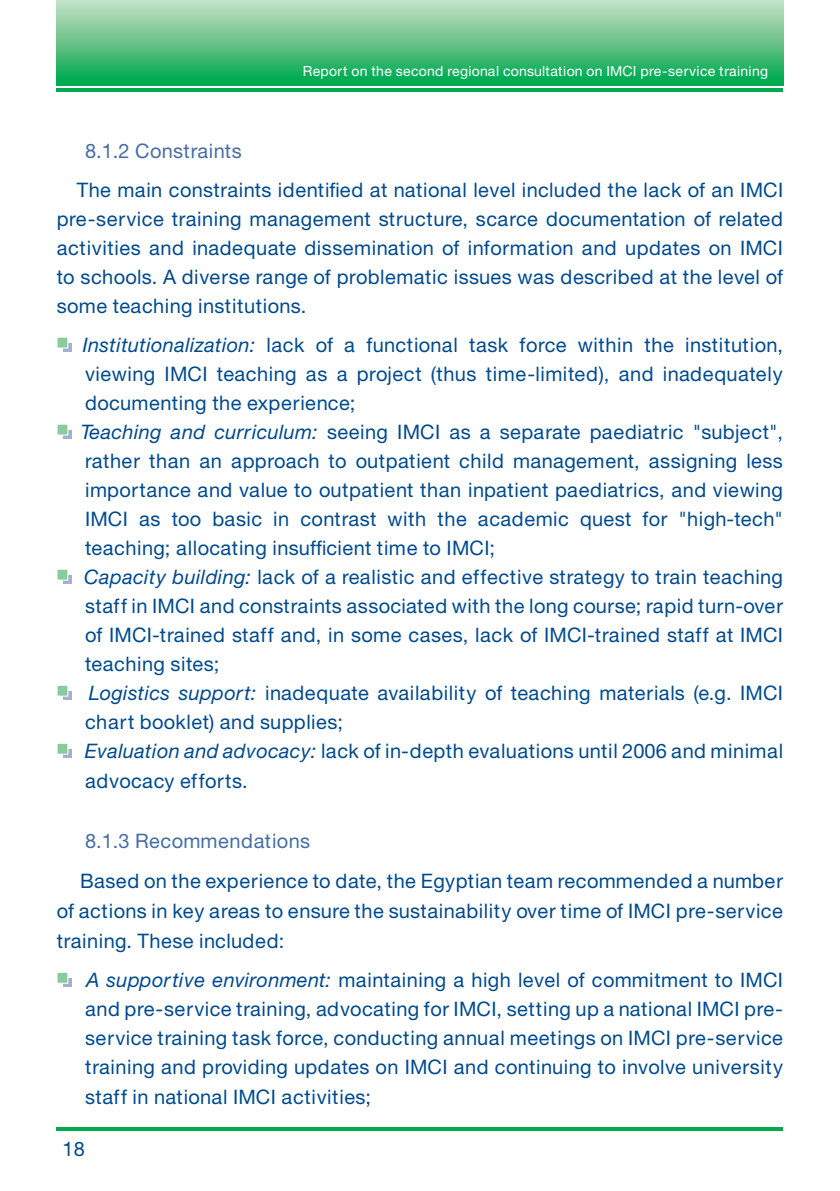
<style>
.page{position:relative;width:840px;height:1191px;background:#fff}
.page>*{position:absolute;margin:0;border:0;box-sizing:border-box;transform-origin:0 0}
.t1{font:20px/29px "Helvetica Neue";letter-spacing:.02em;color:#004a8d;text-align:justify}
.t2{font:20px "Helvetica Neue";letter-spacing:.02em;color:#476da6}
.t3{font:14px "Helvetica Neue";letter-spacing:.02em;color:#fff}
.s1{font-style:italic}
</style>
<div class="page">
<hr style="left:57px;top:88px;width:725px;height:4px;background:#00a94e">
<div style="left:57px;top:0;width:725px;height:85px;background:linear-gradient(to bottom,#cde0c7,#00a74a)"></div>
<hr style="left:57px;top:1127px;width:725px;height:4px;background:#00a94e">
<svg style="left:63px;top:343px;width:8px;height:9px"></svg>
<div style="left:57px;top:337px;width:11px;height:11px;background:#88cc9c"></div>
<div style="left:57px;top:337px;width:11px;height:11px;border:1px solid #fff"></div>
<svg style="left:63px;top:430px;width:8px;height:9px"></svg>
<div style="left:57px;top:424px;width:11px;height:11px;background:#88cc9c"></div>
<div style="left:57px;top:424px;width:11px;height:11px;border:1px solid #fff"></div>
<svg style="left:63px;top:575px;width:8px;height:9px"></svg>
<div style="left:57px;top:569px;width:11px;height:11px;background:#88cc9c"></div>
<div style="left:57px;top:569px;width:11px;height:11px;border:1px solid #fff"></div>
<svg style="left:63px;top:691px;width:8px;height:9px"></svg>
<div style="left:57px;top:685px;width:11px;height:11px;background:#88cc9c"></div>
<div style="left:57px;top:685px;width:11px;height:11px;border:1px solid #fff"></div>
<svg style="left:63px;top:749px;width:8px;height:9px"></svg>
<div style="left:57px;top:743px;width:11px;height:11px;background:#88cc9c"></div>
<div style="left:57px;top:743px;width:11px;height:11px;border:1px solid #fff"></div>
<svg style="left:63px;top:978px;width:8px;height:9px"></svg>
<div style="left:57px;top:972px;width:11px;height:11px;background:#88cc9c"></div>
<div style="left:57px;top:972px;width:11px;height:11px;border:1px solid #fff"></div>
<p class="t3" style="left:303px;top:63px;width:466px">Report on the second regional consultation on IMCI pre-service training</p>
<p class="t2" style="left:85px;top:138px;width:158px">8.1.2 Constraints</p>
<p class="t1" style="left:57px;top:175px;width:727px;text-indent:20px">The main constraints identified at national level included the lack of an IMCI pre-service training management structure, scarce documentation of related activities and inadequate dissemination of information and updates on IMCI to schools. A diverse range of problematic issues was described at the level of some teaching institutions.</p>
<p class="t1" style="left:83px;top:330px;width:701px"><span class="s1">Institutionalization:</span> lack of a functional task force within the institution,</p>
<p class="t1" style="left:85px;top:359px;width:699px">viewing IMCI teaching as a project (thus time-limited), and inadequately</p>
<p class="t1" style="left:85px;top:388px;width:271px">documenting the experience;</p>
<p class="t1" style="left:81px;top:417px;width:703px"><span class="s1">Teaching and curriculum:</span> seeing IMCI as a separate paediatric "subject",</p>
<p class="t1" style="left:85px;top:446px;width:699px">rather than an approach to outpatient child management, assigning less</p>
<p class="t1" style="left:85px;top:475px;width:699px">importance and value to outpatient than inpatient paediatrics, and viewing</p>
<p class="t1" style="left:85px;top:504px;width:699px">IMCI as too basic in contrast with the academic quest for "high-tech"</p>
<p class="t1" style="left:85px;top:533px;width:411px">teaching; allocating insufficient time to IMCI;</p>
<p class="t1" style="left:84px;top:562px;width:700px"><span class="s1">Capacity building:</span> lack of a realistic and effective strategy to train teaching</p>
<p class="t1" style="left:85px;top:591px;width:699px">staff in IMCI and constraints associated with the long course; rapid turn-over</p>
<p class="t1" style="left:85px;top:620px;width:699px">of IMCI-trained staff and, in some cases, lack of IMCI-trained staff at IMCI</p>
<p class="t1" style="left:85px;top:649px;width:136px">teaching sites;</p>
<p class="t1" style="left:89px;top:678px;width:695px"><span class="s1">Logistics support:</span> inadequate availability of teaching materials (e.g. IMCI</p>
<p class="t1" style="left:85px;top:707px;width:259px">chart booklet) and supplies;</p>
<p class="t1" style="left:85px;top:736px;width:699px"><span class="s1">Evaluation and advocacy:</span> lack of in-depth evaluations until 2006 and minimal</p>
<p class="t1" style="left:85px;top:766px;width:164px">advocacy efforts.</p>
<p class="t2" style="left:85px;top:828px;width:226px">8.1.3 Recommendations</p>
<p class="t1" style="left:57px;top:865px;width:727px;line-height:30px;text-indent:23px">Based on the experience to date, the Egyptian team recommended a number of actions in key areas to ensure the sustainability over time of IMCI pre-service training. These included:</p>
<p class="t1" style="left:85px;top:965px;width:699px"><span class="s1">A supportive environment:</span> maintaining a high level of commitment to IMCI and pre-service training, advocating for IMCI, setting up a national IMCI pre&shy;service training task force, conducting annual meetings on IMCI pre-service training and providing updates on IMCI and continuing to involve university staff in national IMCI activities;</p>
<p class="t1" style="left:63px;top:1134px;width:24px">18</p>
</div>
